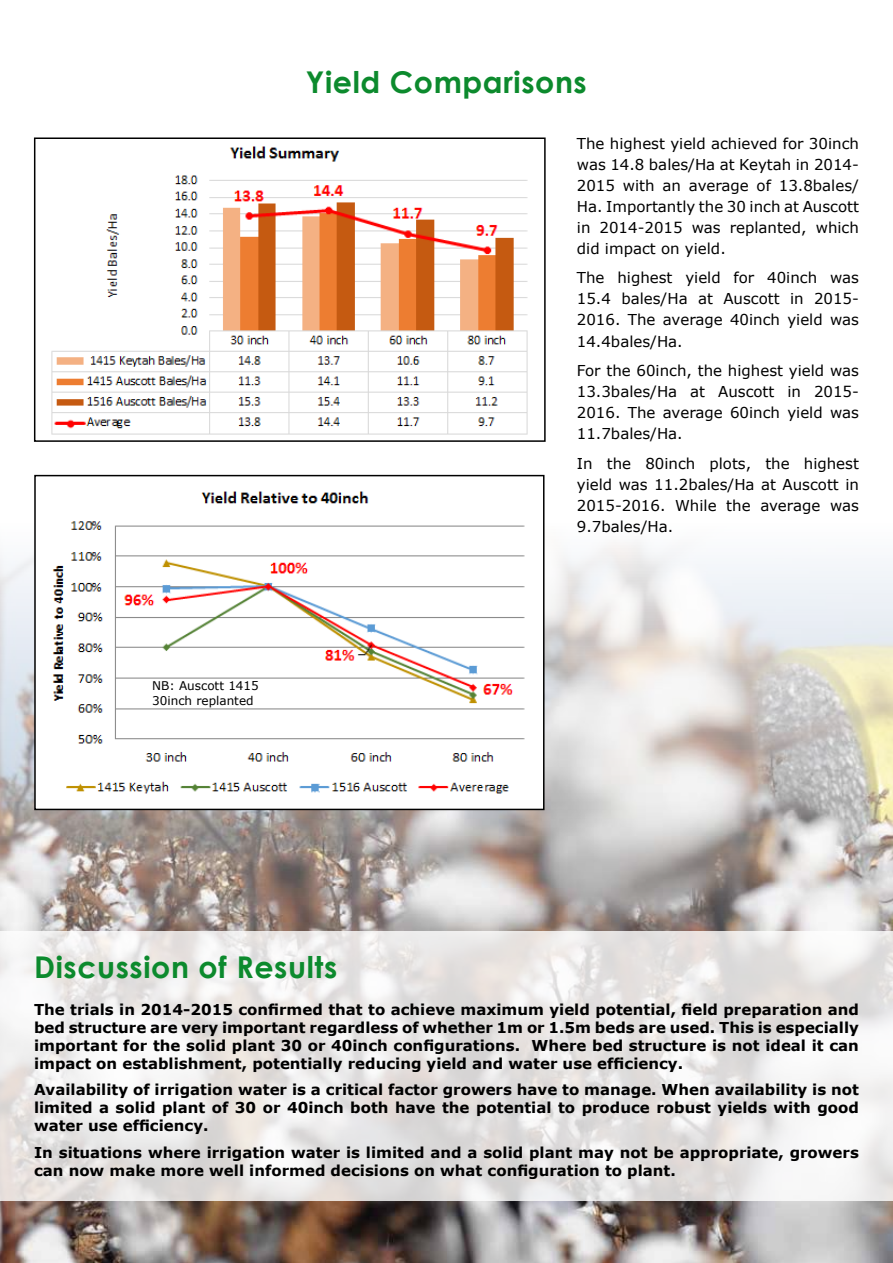
<style>
.page{position:relative;width:893px;height:1263px;background:#fff}
.page>*{position:absolute;margin:0;border:0;box-sizing:border-box;transform-origin:0 0}
.t1{font:700 30px "Century Gothic";letter-spacing:.02em;color:#0c8a2d}
.t2{font:700 15px/18px "Verdana";color:#000;text-align:justify}
.t3{font:15px/21px "Verdana";color:#000;text-align:justify}
.t4{font:12px/14.4px "Verdana";color:#000}
</style>
<div class="page">
<img style="left:0;top:475px;width:893px;height:788px">
<svg style="left:0;top:931px;width:893px;height:269px"></svg>
<div style="left:34px;top:137px;width:512px;height:305px;border:2px solid #000"></div>
<img style="left:51px;top:146px;width:477px;height:289px">
<div style="left:35px;top:476px;width:509px;height:333px;background:#fff"></div>
<div style="left:34px;top:475px;width:510px;height:335px;border:2px solid #000"></div>
<img style="left:52px;top:491px;width:473px;height:303px">
<h1 class="t1" style="left:306px;top:60px;width:282px">Yield Comparisons</h1>
<p class="t4" style="left:152px;top:679px;width:108px">NB: Auscott 1415<br>30inch replanted</p>
<p class="t3" style="left:577px;top:133px;width:284px">The highest yield achieved for 30inch was 14.8 bales/Ha at Keytah in 2014- 2015 with an average of 13.8bales/ Ha. Importantly the 30 inch at Auscott in 2014-2015 was replanted, which did impact on yield.</p>
<p class="t3" style="left:577px;top:268px;width:284px">The highest yield for 40inch was 15.4 bales/Ha at Auscott in 2015- 2016. The average 40inch yield was 14.4bales/Ha.</p>
<p class="t3" style="left:577px;top:360px;width:284px">For the 60inch, the highest yield was 13.3bales/Ha at Auscott in 2015- 2016. The average 60inch yield was 11.7bales/Ha.</p>
<p class="t3" style="left:577px;top:453px;width:284px">In the 80inch plots, the highest yield was 11.2bales/Ha at Auscott in 2015-2016. While the average was 9.7bales/Ha.</p>
<h1 class="t1" style="left:34px;top:944px;width:305px">Discussion of Results</h1>
<p class="t2" style="left:34px;top:1000px;width:826px">The trials in 2014-2015 confirmed that to achieve maximum yield potential, field preparation and bed structure are very important regardless of whether 1m or 1.5m beds are used. This is especially important for the solid plant 30 or 40inch configurations. Where bed structure is not ideal it can impact on establishment, potentially reducing yield and water use efficiency.</p>
<p class="t2" style="left:34px;top:1081px;width:826px">Availability of irrigation water is a critical factor growers have to manage. When availability is not limited a solid plant of 30 or 40inch both have the potential to produce robust yields with good water use efficiency.</p>
<p class="t2" style="left:34px;top:1143px;width:826px">In situations where irrigation water is limited and a solid plant may not be appropriate, growers can now make more well informed decisions on what configuration to plant.</p>
</div>
